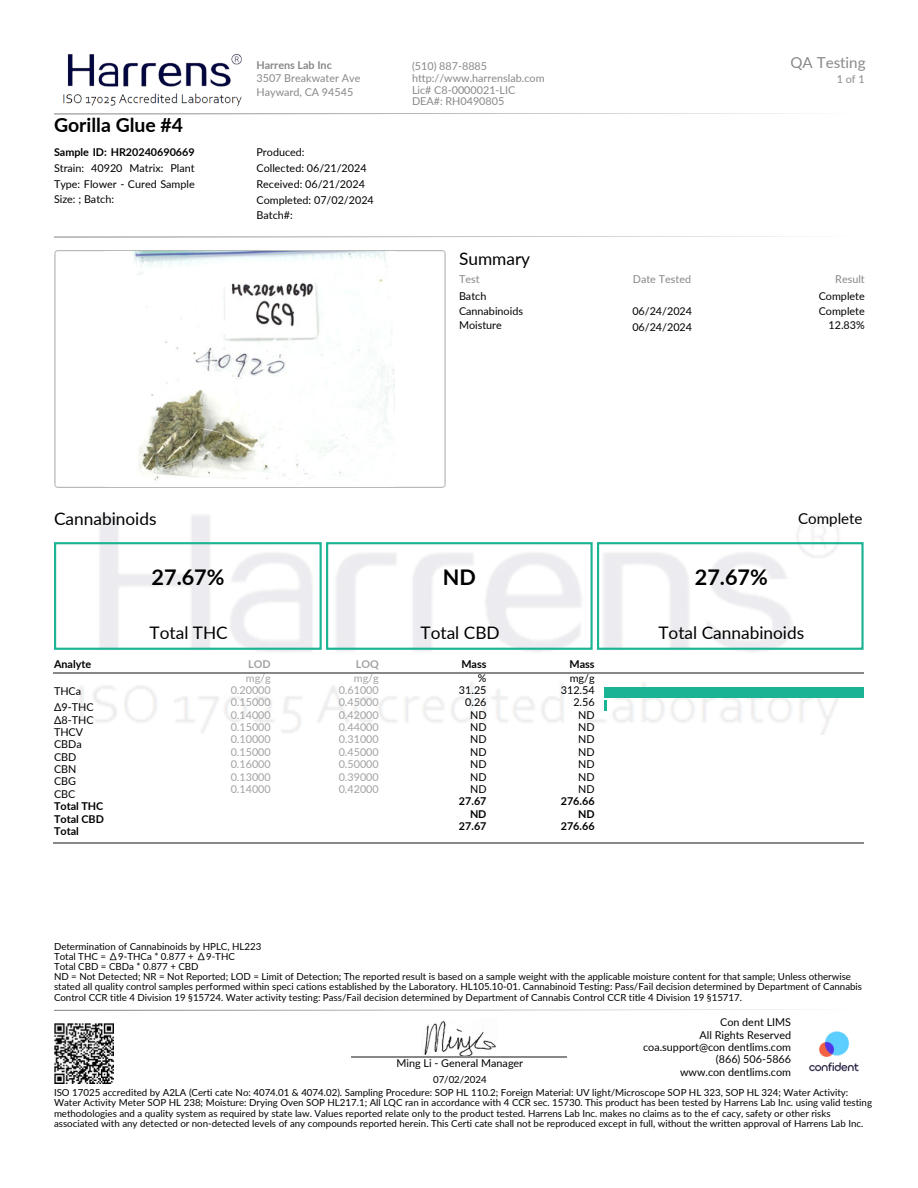
<style>
.page{position:relative;width:918px;height:1188px;background:#fff}
.page>*{position:absolute;margin:0;border:0;box-sizing:border-box;transform-origin:0 0}
.t1{font:700 21.6px "Lato";color:#000}
.t2{font:700 19.5px "Lato";color:#000}
.t3{font:17.25px "Lato";color:#000}
.t4{font:15.15px "Lato";color:#888}
.t5{font:15.15px "Lato";color:#000}
.t6{font:10.8px/15.8px "Lato";color:#000}
.t7{font:10.8px/13.5px "Lato";color:#a2a2a2}
.t8{font:10.8px/13.5px "Lato";color:#888}
.t9{font:700 10.8px/13.5px "Lato";color:#000;text-align:right}
.t10{font:9.75px/10.2px "Lato";color:#000}
.s1{font-weight:700}
.s2{color:#888}
.s3{font-weight:400}
.s4{font-family:"Noto Sans CJ Ksc"}
</style>
<div class="page">
<svg style="left:54px;top:113px;width:742px;height:1px"></svg>
<img style="left:64px;top:54px;width:177px;height:52px">
<svg style="left:54px;top:237px;width:381px;height:1px"></svg>
<img style="left:79px;top:515px;width:761px;height:220px">
<img style="left:54px;top:251px;width:392px;height:237px">
<img style="left:106px;top:252px;width:289px;height:235px">
<svg style="left:54px;top:1010px;width:590px;height:1px"></svg>
<hr style="left:594px;top:842px;width:270px;height:1px;background:#888">
<hr style="left:486px;top:842px;width:108px;height:1px;background:#888">
<hr style="left:378px;top:842px;width:108px;height:1px;background:#888">
<hr style="left:270px;top:842px;width:108px;height:1px;background:#888">
<hr style="left:162px;top:842px;width:108px;height:1px;background:#888">
<hr style="left:54px;top:842px;width:108px;height:1px;background:#888">
<div style="left:54px;top:542px;width:268px;height:108px;border:2px solid #1ab394"></div>
<div style="left:326px;top:542px;width:267px;height:108px;border:2px solid #1ab394"></div>
<div style="left:597px;top:542px;width:267px;height:108px;border:2px solid #1ab394"></div>
<div style="left:605px;top:688px;width:259px;height:10px;background:#1ab394"></div>
<svg style="left:605px;top:701px;width:2px;height:10px"></svg>
<hr style="left:594px;top:673px;width:270px;height:1px;background:#888">
<hr style="left:486px;top:673px;width:108px;height:1px;background:#888">
<hr style="left:378px;top:673px;width:108px;height:1px;background:#888">
<hr style="left:270px;top:673px;width:108px;height:1px;background:#888">
<hr style="left:162px;top:673px;width:108px;height:1px;background:#888">
<hr style="left:54px;top:673px;width:108px;height:1px;background:#888">
<img style="left:54px;top:1024px;width:60px;height:59px">
<img style="left:808px;top:1031px;width:51px;height:41px">
<img style="left:421px;top:1020px;width:77px;height:38px">
<hr style="left:351px;top:1056px;width:216px;height:1px;background:#888">
<p class="t2" style="left:54px;top:113px;width:131px">Gorilla Glue #4</p>
<p class="t6" style="left:54px;top:144px;width:142px;text-align:justify"><span class="s1">Sample ID: HR20240690669<br></span>Strain: 40920 Matrix: Plant Type: Flower - Cured Sample Size: ; Batch:</p>
<p class="t8" style="left:256px;top:58px;width:105px"><span class="s1">Harrens Lab Inc<br></span>3507 Breakwater Ave<br>Hayward, CA 94545</p>
<p class="t6" style="left:256px;top:144px;width:119px">Produced:<br>Collected: 06/21/2024<br>Received: 06/21/2024<br>Completed: 07/02/2024<br>Batch#:</p>
<p class="t8" style="left:412px;top:59px;width:134px;line-height:12.3px">(510) 887-8885 http://www.harrenslab.com<br>Lic# C8-0000021-LIC</p>
<p class="t8" style="left:412px;top:94px;width:94px">DEA#: RH0490805</p>
<p class="t3" style="left:459px;top:248px;width:73px">Summary</p>
<p class="t6" style="left:459px;top:271px;width:29px;line-height:16.8px"><span class="s2">Test<br></span>Batch</p>
<p class="t6" style="left:459px;top:303px;width:66px">Cannabinoids</p>
<p class="t6" style="left:459px;top:317px;width:44px">Moisture</p>
<p class="t8" style="left:633px;top:272px;width:60px">Date Tested</p>
<p class="t6" style="left:632px;top:303px;width:61px">06/24/2024</p>
<p class="t6" style="left:632px;top:319px;width:61px">06/24/2024</p>
<p class="t4" style="left:791px;top:53px;width:77px">QA Testing</p>
<p class="t8" style="left:837px;top:72px;width:29px">1of1</p>
<p class="t6" style="left:819px;top:271px;width:48px;line-height:16.8px;text-align:right"><span class="s2">Result<br></span>Complete</p>
<p class="t6" style="left:819px;top:303px;width:48px">Complete</p>
<p class="t6" style="left:829px;top:317px;width:38px">12.83%</p>
<p class="t3" style="left:54px;top:508px;width:104px">Cannabinoids</p>
<p class="t1" style="left:152px;top:563px;width:74px">27.67%</p>
<p class="t1" style="left:443px;top:563px;width:35px">ND</p>
<p class="t1" style="left:695px;top:563px;width:74px">27.67%</p>
<h4 class="t5" style="left:798px;top:509px;width:66px">Complete</h4>
<p class="t9" style="left:54px;top:657px;width:39px">Analyte</p>
<p class="t6" style="left:54px;top:683px;width:29px">THCa</p>
<p class="t6" style="left:54px;top:699px;width:41px">Δ9-THC</p>
<p class="t6" style="left:54px;top:711px;width:41px">Δ8-THC</p>
<h3 class="t6" style="left:54px;top:724px;width:31px">THCV</h3>
<p class="t6" style="left:54px;top:736px;width:29px">CBDa</p>
<p class="t6" style="left:54px;top:749px;width:24px">CBD</p>
<p class="t6" style="left:54px;top:761px;width:24px">CBN</p>
<p class="t6" style="left:54px;top:773px;width:24px">CBG</p>
<p class="t6" style="left:54px;top:786px;width:23px">CBC</p>
<p class="t9" style="left:54px;top:799px;width:51px">Total THC</p>
<p class="t9" style="left:54px;top:812px;width:51px">Total CBD</p>
<p class="t9" style="left:54px;top:824px;width:26px">Total</p>
<p class="t3" style="left:150px;top:622px;width:80px">Total THC</p>
<p class="t3" style="left:421px;top:622px;width:81px">Total CBD</p>
<h3 class="t7" style="left:246px;top:657px;width:26px"><span class="s1">LOD </span>mg/g</h3>
<h4 class="t7" style="left:231px;top:683px;width:42px">0.20000</h4>
<p class="t7" style="left:231px;top:695px;width:42px">0.15000</p>
<p class="t7" style="left:231px;top:708px;width:42px">0.14000</p>
<h2 class="t7" style="left:231px;top:720px;width:42px">0.15000</h2>
<h3 class="t7" style="left:231px;top:733px;width:42px">0.10000</h3>
<h1 class="t7" style="left:231px;top:745px;width:42px">0.15000</h1>
<h3 class="t7" style="left:231px;top:757px;width:42px">0.16000</h3>
<h2 class="t7" style="left:231px;top:770px;width:42px">0.13000</h2>
<h3 class="t7" style="left:231px;top:782px;width:42px">0.14000</h3>
<p class="t7" style="left:354px;top:657px;width:26px"><span class="s1">LOQ </span>mg/g</p>
<p class="t7" style="left:339px;top:683px;width:42px">0.61000</p>
<p class="t7" style="left:339px;top:695px;width:42px">0.45000</p>
<p class="t7" style="left:339px;top:708px;width:42px">0.42000</p>
<p class="t7" style="left:339px;top:720px;width:42px">0.44000</p>
<p class="t7" style="left:339px;top:733px;width:42px">0.31000</p>
<p class="t7" style="left:339px;top:745px;width:42px">0.45000</p>
<p class="t7" style="left:339px;top:757px;width:42px">0.50000</p>
<p class="t7" style="left:339px;top:770px;width:42px">0.39000</p>
<p class="t7" style="left:339px;top:782px;width:42px">0.42000</p>
<p class="t9" style="left:461px;top:657px;width:27px">Mass <span class="s3">%</span></p>
<p class="t6" style="left:459px;top:682px;width:29px">31.25</p>
<p class="t6" style="left:465px;top:694px;width:23px">0.26</p>
<p class="t6" style="left:470px;top:707px;width:18px">ND</p>
<p class="t6" style="left:470px;top:719px;width:18px">ND</p>
<p class="t6" style="left:470px;top:731px;width:18px">ND</p>
<p class="t6" style="left:470px;top:744px;width:18px">ND</p>
<p class="t6" style="left:470px;top:756px;width:18px">ND</p>
<p class="t6" style="left:470px;top:769px;width:18px">ND</p>
<p class="t6" style="left:470px;top:781px;width:18px">ND</p>
<p class="t9" style="left:459px;top:794px;width:29px">27.67</p>
<p class="t9" style="left:470px;top:807px;width:18px">ND</p>
<p class="t9" style="left:459px;top:819px;width:29px">27.67</p>
<p class="t9" style="left:570px;top:657px;width:27px;text-align:left">Mass <span class="s3">mg/g</span></p>
<p class="t6" style="left:561px;top:682px;width:35px">312.54</p>
<p class="t6" style="left:573px;top:694px;width:23px">2.56</p>
<p class="t6" style="left:578px;top:707px;width:18px">ND</p>
<p class="t6" style="left:578px;top:719px;width:18px">ND</p>
<p class="t6" style="left:578px;top:731px;width:18px">ND</p>
<p class="t6" style="left:578px;top:744px;width:18px">ND</p>
<p class="t6" style="left:578px;top:756px;width:18px">ND</p>
<p class="t6" style="left:578px;top:769px;width:18px">ND</p>
<p class="t6" style="left:578px;top:781px;width:18px">ND</p>
<p class="t9" style="left:561px;top:794px;width:35px">276.66</p>
<p class="t9" style="left:578px;top:807px;width:18px">ND</p>
<p class="t9" style="left:561px;top:819px;width:35px">276.66</p>
<p class="t3" style="left:658px;top:622px;width:147px">Total Cannabinoids</p>
<p class="t10" style="left:54px;top:941px;width:810px">Determination of Cannabinoids by HPLC, HL223<br>Total THC = <span class="s4">∆</span>9-THCa * 0.877 + <span class="s4">∆</span>9-THC<br>Total CBD = CBDa * 0.877 + CBD<br>ND = Not Detected; NR = Not Reported; LOD = Limit of Detection; The reported result is based on a sample weight with the applicable moisture content for that sample; Unless otherwise stated all quality control samples performed within speci cations established by the Laboratory. HL105.10-01. Cannabinoid Testing: Pass/Fail decision determined by Department of Cannabis Control CCR title 4 Division 19 §15724. Water activity testing: Pass/Fail decision determined by Department of Cannabis Control CCR title 4 Division 19 §15717.</p>
<p class="t6" style="left:397px;top:1055px;width:128px">Ming Li - General Manager</p>
<p class="t10" style="left:433px;top:1074px;width:55px">07/02/2024</p>
<p class="t6" style="left:643px;top:1016px;width:150px;line-height:12.3px;text-align:right">Con dent LIMS<br>All Rights Reserved coa.support@con dentlims.com (866) 506-5866<br>www.con dentlims.com</p>
<p class="t10" style="left:54px;top:1087px;width:796px">ISO 17025 accredited by A2LA (Certi cate No: 4074.01 &amp; 4074.02). Sampling Procedure: SOP HL 110.2; Foreign Material: UV light/Microscope SOP HL 323, SOP HL 324; Water Activity:</p>
<p class="t10" style="left:54px;top:1098px;width:820px">Water Activity Meter SOP HL 238; Moisture: Drying Oven SOP HL217.1; All LQC ran in accordance with 4 CCR sec. 15730. This product has been tested by Harrens Lab Inc. using valid testing</p>
<p class="t10" style="left:54px;top:1108px;width:778px">methodologies and a quality system as required by state law. Values reported relate only to the product tested. Harrens Lab Inc. makes no claims as to the ef cacy, safety or other risks</p>
<p class="t10" style="left:54px;top:1118px;width:811px">associated with any detected or non-detected levels of any compounds reported herein. This Certi cate shall not be reproduced except in full, without the written approval of Harrens Lab Inc.</p>
</div>
